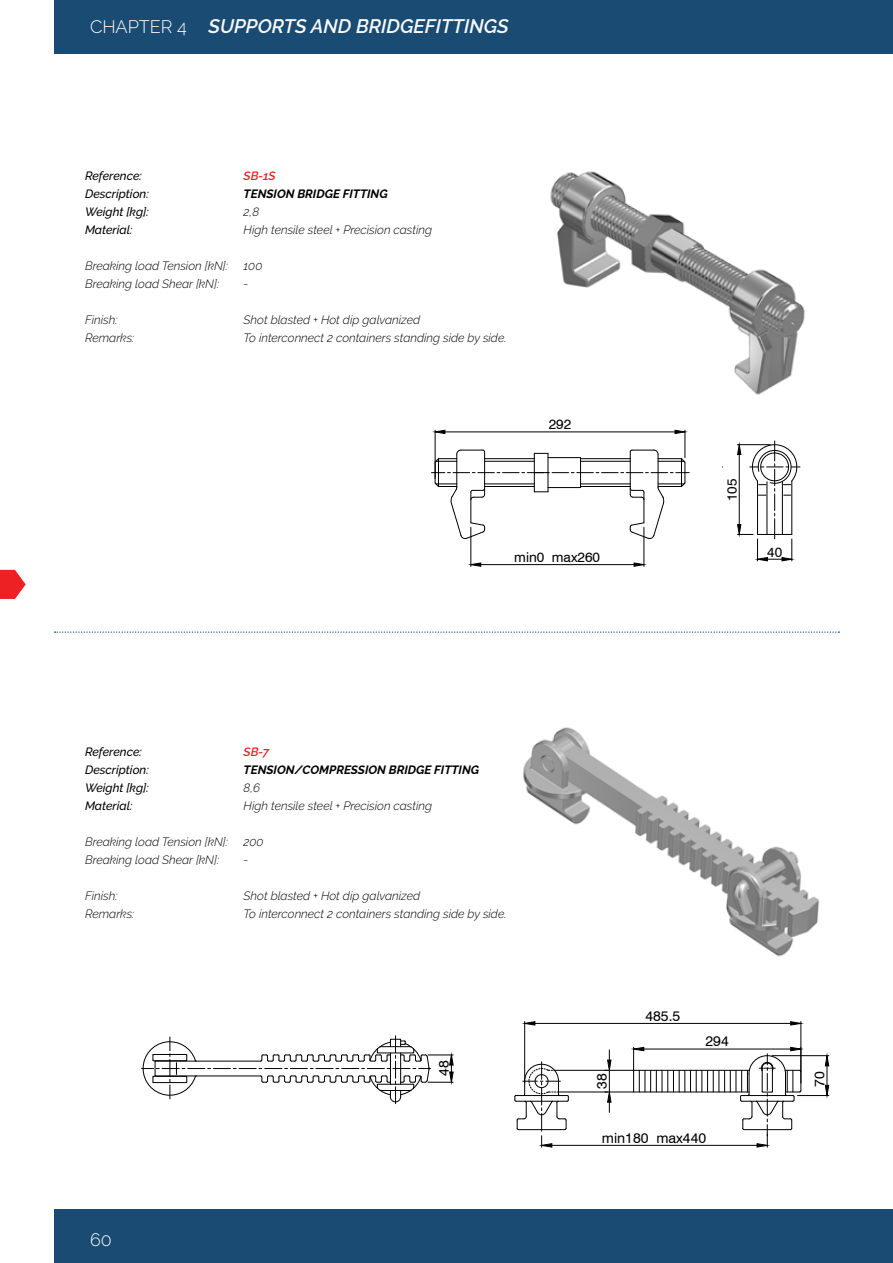
<style>
.page{position:relative;width:893px;height:1263px;background:#fff}
.page>*{position:absolute;margin:0;border:0;box-sizing:border-box;transform-origin:0 0}
.t1{font:italic 600 19.5px "Raleway";color:#f8f8f8}
.t2{font:300 18px "Raleway";color:#fff}
.t3{font:14.1px "Swiss 721 BT";color:#000}
.t4{font:13.65px "Swiss 721 BT";color:#000}
.t5{font:italic 300 12px/18px "Raleway";color:#000}
.t6{font:italic 500 12px/18px "Raleway";color:#000}
.t7{font:italic 700 12px "Raleway";color:#000}
.t8{font:italic 600 12px "Raleway";color:#ed2124}
.s1{font-weight:300;font-style:normal;font-size:18px;color:#fff}
</style>
<div class="page">
<img style="left:550px;top:171px;width:255px;height:224px">
<svg style="left:431px;top:429px;width:258px;height:110px"></svg>
<hr style="left:471px;top:527px;width:1px;height:39px;background:#000">
<hr style="left:644px;top:527px;width:1px;height:39px;background:#000">
<hr style="left:481px;top:564px;width:153px;height:1px;background:#000">
<svg style="left:470px;top:562px;width:11px;height:5px"></svg>
<svg style="left:633px;top:562px;width:12px;height:5px"></svg>
<svg style="left:737px;top:441px;width:63px;height:121px"></svg>
<img style="left:523px;top:727px;width:297px;height:230px">
<svg style="left:142px;top:1036px;width:312px;height:68px"></svg>
<hr style="left:558px;top:1092px;width:191px;height:1px;background:#000">
<hr style="left:555px;top:1070px;width:194px;height:1px;background:#000">
<svg style="left:605px;top:1050px;width:7px;height:62px"></svg>
<hr style="left:524px;top:1021px;width:1px;height:62px;background:#000">
<hr style="left:801px;top:1021px;width:1px;height:62px;background:#000">
<hr style="left:535px;top:1023px;width:256px;height:1px;background:#000">
<svg style="left:524px;top:1021px;width:12px;height:5px"></svg>
<svg style="left:790px;top:1021px;width:12px;height:5px"></svg>
<hr style="left:772px;top:1055px;width:57px;height:1px;background:#000">
<hr style="left:797px;top:1095px;width:32px;height:1px;background:#000">
<svg style="left:825px;top:1055px;width:4px;height:41px"></svg>
<hr style="left:552px;top:1145px;width:205px;height:1px;background:#000">
<svg style="left:514px;top:1062px;width:55px;height:86px"></svg>
<svg style="left:633px;top:1047px;width:169px;height:101px"></svg>
<div style="left:54px;top:0;width:839px;height:54px;background:#1a4b73"></div>
<div style="left:54px;top:1209px;width:839px;height:54px;background:#1a4b73"></div>
<svg style="left:55px;top:631px;width:784px;height:2px"></svg>
<svg style="left:0;top:570px;width:26px;height:29px"></svg>
<h1 class="t1" style="left:90px;top:15px;width:420px"><span class="s1">CHAPTER 4</span> SUPPORTS AND BRIDGEFITTINGS</h1>
<p class="t6" style="left:85px;top:167px;width:65px">Reference:<br>Description:<br>Weight [kg]:<br>Material:</p>
<p class="t5" style="left:85px;top:257px;width:144px">Breaking load Tension [kN]:<br>Breaking load Shear [kN]:</p>
<p class="t5" style="left:85px;top:311px;width:51px">Finish:<br>Remarks:</p>
<p class="t8" style="left:244px;top:169px;width:33px">SB-1S</p>
<p class="t7" style="left:244px;top:187px;width:146px">TENSION BRIDGE FITTING</p>
<p class="t5" style="left:244px;top:203px;width:190px">2,8<br>High tensile steel + Precision casting</p>
<p class="t5" style="left:244px;top:257px;width:20px">100 -</p>
<p class="t5" style="left:244px;top:311px;width:264px">Shot blasted + Hot dip galvanized<br>To interconnect 2 containers standing side by side.</p>
<p class="t4" style="left:549px;top:416px;width:24px">292</p>
<p class="t4" style="left:724px;top:501px;width:24px;rotate:-90deg">105</p>
<p class="t4" style="left:548px;top:543px;width:87px">min0 max260</p>
<p class="t4" style="left:767px;top:543px;width:17px">40</p>
<p class="t4" style="left:514px;top:549px;width:87px">min0 max260</p>
<p class="t6" style="left:85px;top:743px;width:65px">Reference:<br>Description:<br>Weight [kg]:<br>Material:</p>
<p class="t5" style="left:85px;top:833px;width:144px">Breaking load Tension [kN]:<br>Breaking load Shear [kN]:</p>
<p class="t5" style="left:85px;top:887px;width:51px">Finish:<br>Remarks:</p>
<p class="t8" style="left:244px;top:745px;width:27px">SB-7</p>
<p class="t7" style="left:244px;top:763px;width:237px">TENSION/COMPRESSION BRIDGE FITTING</p>
<p class="t5" style="left:244px;top:779px;width:190px">8,6<br>High tensile steel + Precision casting</p>
<p class="t5" style="left:244px;top:833px;width:22px">200 -</p>
<p class="t5" style="left:244px;top:887px;width:264px">Shot blasted + Hot dip galvanized<br>To interconnect 2 containers standing side by side.</p>
<p class="t3" style="left:334px;top:900px;width:25px">294</p>
<p class="t3" style="left:435px;top:1076px;width:17px;rotate:-90deg">48</p>
<h2 class="t2" style="left:90px;top:1229px;width:23px">60</h2>
<p class="t3" style="left:593px;top:1089px;width:17px;rotate:-90deg">38</p>
<p class="t3" style="left:645px;top:1007px;width:36px">485.5</p>
<p class="t3" style="left:705px;top:1033px;width:25px">294</p>
<p class="t3" style="left:602px;top:1129px;width:106px">min180 max440</p>
<p class="t3" style="left:811px;top:1087px;width:17px;rotate:-90deg">70</p>
</div>
